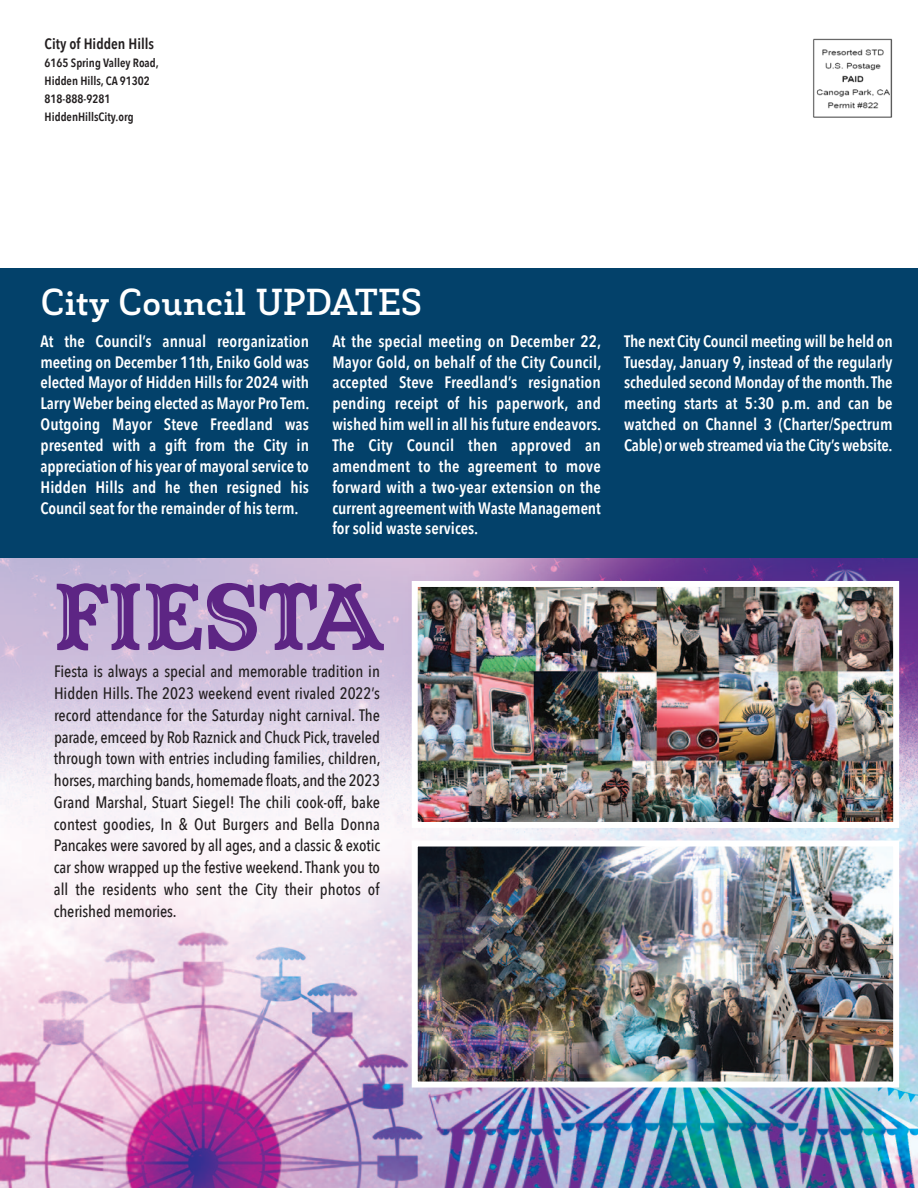
<style>
.page{position:relative;width:918px;height:1188px;background:#fff}
.page>*{position:absolute;margin:0;border:0;box-sizing:border-box;transform-origin:0 0}
.t1{font:90px "Captain Howdy";letter-spacing:-.005em;color:#5d2584}
.t2{font:700 36px "Decour";letter-spacing:-.01em;color:#fff}
.t3{font:600 16.5px/20.9px "Avenir Next Condensed";letter-spacing:-.005em;color:#fff;text-align:justify}
.t4{font:500 16.5px/21.8px "Avenir Next Condensed";color:#231f20;text-align:justify}
.t5{font:600 15px "Avenir Next Condensed";color:#231f20}
.t6{font:600 12px "Avenir Next Condensed";color:#231f20}
</style>
<div class="page">
<img style="left:0;top:558px;width:917px;height:630px">
<hr style="left:917px;top:141px;width:1px;height:1047px;background:#344454">
<hr style="left:917px;top:0;width:1px;height:129px;background:#344454">
<hr style="left:917px;top:122px;width:1px;height:30px;background:#b1a494">
<img style="left:813px;top:38px;width:80px;height:80px">
<div style="left:0;top:268px;width:918px;height:290px;background:#03416a"></div>
<img style="left:419px;top:588px;width:473px;height:233px">
<div style="left:412px;top:581px;width:487px;height:247px;border:6px solid #fff"></div>
<img style="left:419px;top:848px;width:473px;height:233px">
<div style="left:412px;top:841px;width:487px;height:247px;border:6px solid #fff"></div>
<p class="t5" style="left:45px;top:34px;width:111px">City of Hidden Hills</p>
<p class="t6" style="left:45px;top:55px;width:116px">6165 Spring Valley Road,</p>
<p class="t6" style="left:45px;top:73px;width:107px">Hidden Hills, CA 91302</p>
<p class="t6" style="left:45px;top:91px;width:67px">818-888-9281</p>
<p class="t6" style="left:45px;top:109px;width:91px">HiddenHillsCity.org</p>
<p class="t2" style="left:41px;top:289px;width:383px">City Council UPDATES</p>
<p class="t3" style="left:40px;top:331px;width:271px">At the Council’s annual reorganization meeting on December 11th, Eniko Gold was elected Mayor of Hidden Hills for 2024 with Larry Weber being elected as Mayor Pro Tem.<br>Outgoing Mayor Steve Freedland was presented with a gift from the City in appreciation of his year of mayoral service to Hidden Hills and he then resigned his Council seat for the remainder of his term.</p>
<p class="t3" style="left:332px;top:331px;width:271px">At the special meeting on December 22, Mayor Gold, on behalf of the City Council, accepted Steve Freedland’s resignation pending receipt of his paperwork, and wished him well in all his future endeavors.<br>The City Council then approved an amendment to the agreement to move forward with a two-year extension on the current agreement with Waste Management for solid waste services.</p>
<p class="t3" style="left:624px;top:331px;width:270px">The next City Council meeting will be held on Tuesday, January 9, instead of the regularly scheduled second Monday of the month. The meeting starts at 5:30 p.m. and can be watched on Channel 3 (Charter/Spectrum Cable) or web streamed via the City’s website.</p>
<p class="t1" style="left:54px;top:560px;width:332px">FIESTA</p>
<p class="t4" style="left:54px;top:661px;width:328px">Fiesta is always a special and memorable tradition in Hidden Hills. The 2023 weekend event rivaled 2022’s record attendance for the Saturday night carnival. The parade, emceed by Rob Raznick and Chuck Pick, traveled through town with entries including families, children, horses, marching bands, homemade floats, and the 2023<br>Grand Marshal, Stuart Siegel! The chili cook-off, bake contest goodies, In &amp; Out Burgers and Bella Donna Pancakes were savored by all ages, and a classic &amp; exotic car show wrapped up the festive weekend. Thank you to all the residents who sent the City their photos of cherished memories.</p>
</div>
